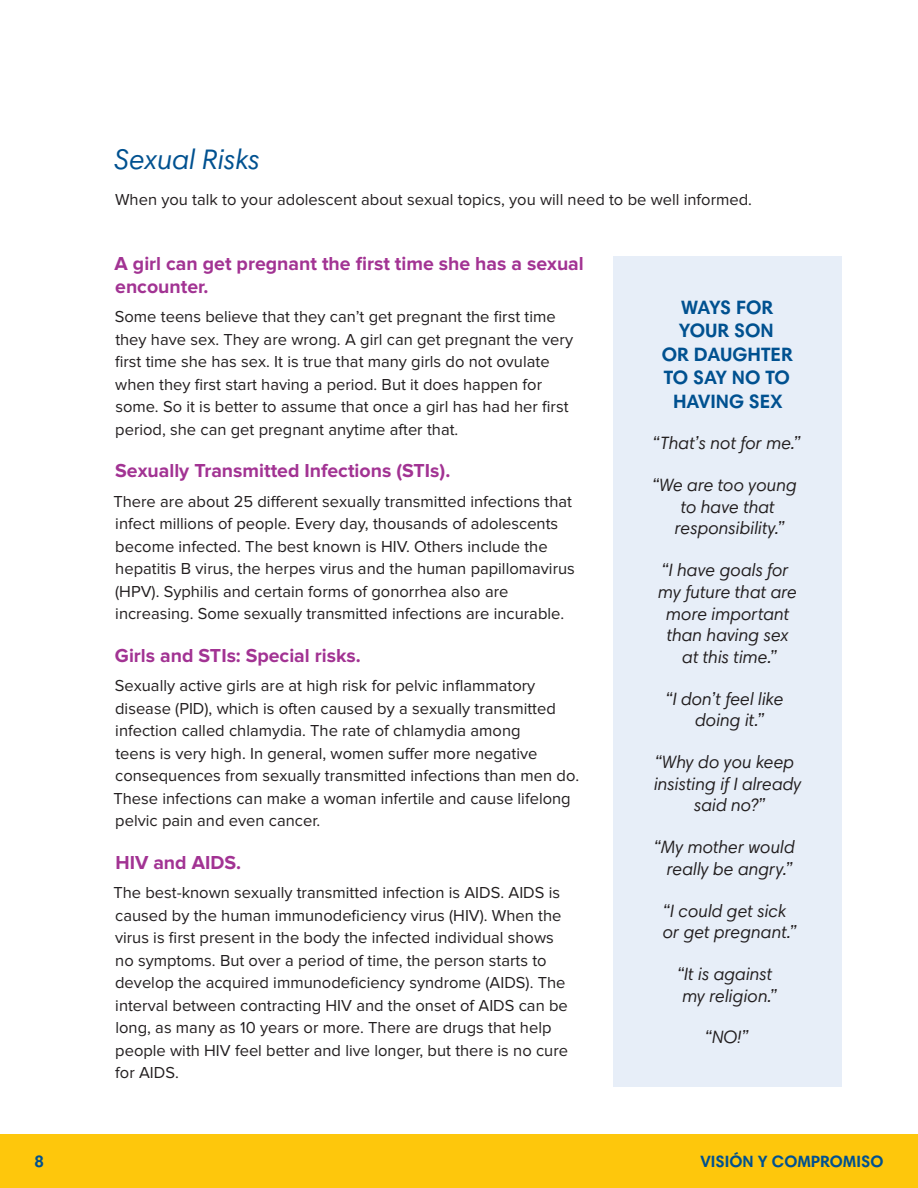
<style>
.page{position:relative;width:918px;height:1188px;background:#fff}
.page>*{position:absolute;margin:0;border:0;box-sizing:border-box;transform-origin:0 0}
.Attachment_h2{font:italic 28.5px "Harmonia Sans Std";color:#005190}
.Attachment_h3{font:700 19.5px/22.5px "Proxima Nova";color:#a23393}
.Attachment_h2-2{font:700 19.5px/23.4px "Harmonia Sans Std";color:#005190;text-align:center}
.t1{font:italic 18px/21.6px "Harmonia Sans Std";color:#231f20;text-align:center}
.t2{font:16.5px/22.5px "Proxima Nova";color:#231f20}
.t3{font:700 16.5px "Harmonia Sans Std";color:#005190}
</style>
<div class="page">
<div style="left:0;top:1134px;width:918px;height:54px;background:#fec70c"></div>
<div style="left:613px;top:256px;width:228px;height:831px;background:#e7eef8"></div>
<p class="Attachment_h2" style="left:114px;top:143px;width:147px">Sexual Risks</p>
<p class="t2" style="left:115px;top:189px;width:639px">When you talk to your adolescent about sexual topics, you will need to be well informed.</p>
<p class="Attachment_h3" style="left:115px;top:253px;width:471px">A girl can get pregnant the first time she has a sexual encounter.</p>
<p class="t2" style="left:115px;top:306px;width:460px">Some teens believe that they can’t get pregnant the first time they have sex. They are wrong. A girl can get pregnant the very first time she has sex. It is true that many girls do not ovulate when they first start having a period. But it does happen for some. So it is better to assume that once a girl has had her first period, she can get pregnant anytime after that.</p>
<p class="Attachment_h3" style="left:115px;top:460px;width:337px">Sexually Transmitted Infections (STIs).</p>
<p class="t2" style="left:113px;top:490px;width:463px">There are about 25 different sexually transmitted infections that infect millions of people. Every day, thousands of adolescents become infected. The best known is HIV. Others include the hepatitis B virus, the herpes virus and the human papillomavirus (HPV). Syphilis and certain forms of gonorrhea also are increasing. Some sexually transmitted infections are incurable.</p>
<p class="Attachment_h3" style="left:115px;top:645px;width:247px">Girls and STIs: Special risks.</p>
<p class="t2" style="left:113px;top:675px;width:467px">Sexually active girls are at high risk for pelvic inflammatory disease (PID), which is often caused by a sexually transmitted infection called chlamydia. The rate of chlamydia among<br>teens is very high. In general, women suffer more negative consequences from sexually transmitted infections than men do.<br>These infections can make a woman infertile and cause lifelong pelvic pain and even cancer.</p>
<p class="Attachment_h3" style="left:115px;top:852px;width:127px">HIV and AIDS.</p>
<p class="t2" style="left:113px;top:882px;width:456px">The best-known sexually transmitted infection is AIDS. AIDS is caused by the human immunodeficiency virus (HIV). When the virus is first present in the body the infected individual shows no symptoms. But over a period of time, the person starts to develop the acquired immunodeficiency syndrome (AIDS). The interval between contracting HIV and the onset of AIDS can be long, as many as 10 years or more. There are drugs that help people with HIV feel better and live longer, but there is no cure for AIDS.</p>
<p class="Attachment_h2-2" style="left:662px;top:295px;width:133px">WAYS FOR<br>YOUR SON<br>OR DAUGHTER<br>TO SAY NO TO<br>HAVING SEX</p>
<p class="t1" style="left:652px;top:433px;width:150px">“That’s not for me.”</p>
<p class="t1" style="left:652px;top:474px;width:146px">“We are too young to have that responsibility.”</p>
<p class="t1" style="left:658px;top:559px;width:140px">“I have goals for my future that are more important than having sex at this time.”</p>
<p class="t1" style="left:665px;top:688px;width:120px">“I don’t feel like doing it.”</p>
<p class="t1" style="left:654px;top:751px;width:149px">“Why do you keep insisting if I already said no?”</p>
<p class="t1" style="left:654px;top:836px;width:142px;text-align:right">“My mother would really be angry.”</p>
<p class="t1" style="left:662px;top:900px;width:136px;text-align:left">“I could get sick or get pregnant.”</p>
<p class="t1" style="left:677px;top:963px;width:102px">“It is against my religion.”</p>
<p class="t1" style="left:704px;top:1027px;width:45px">“NO!”</p>
<p class="t3" style="left:35px;top:1151px;width:11px">8</p>
<p class="t3" style="left:701px;top:1151px;width:184px">VISIÓN Y COMPROMISO</p>
</div>
